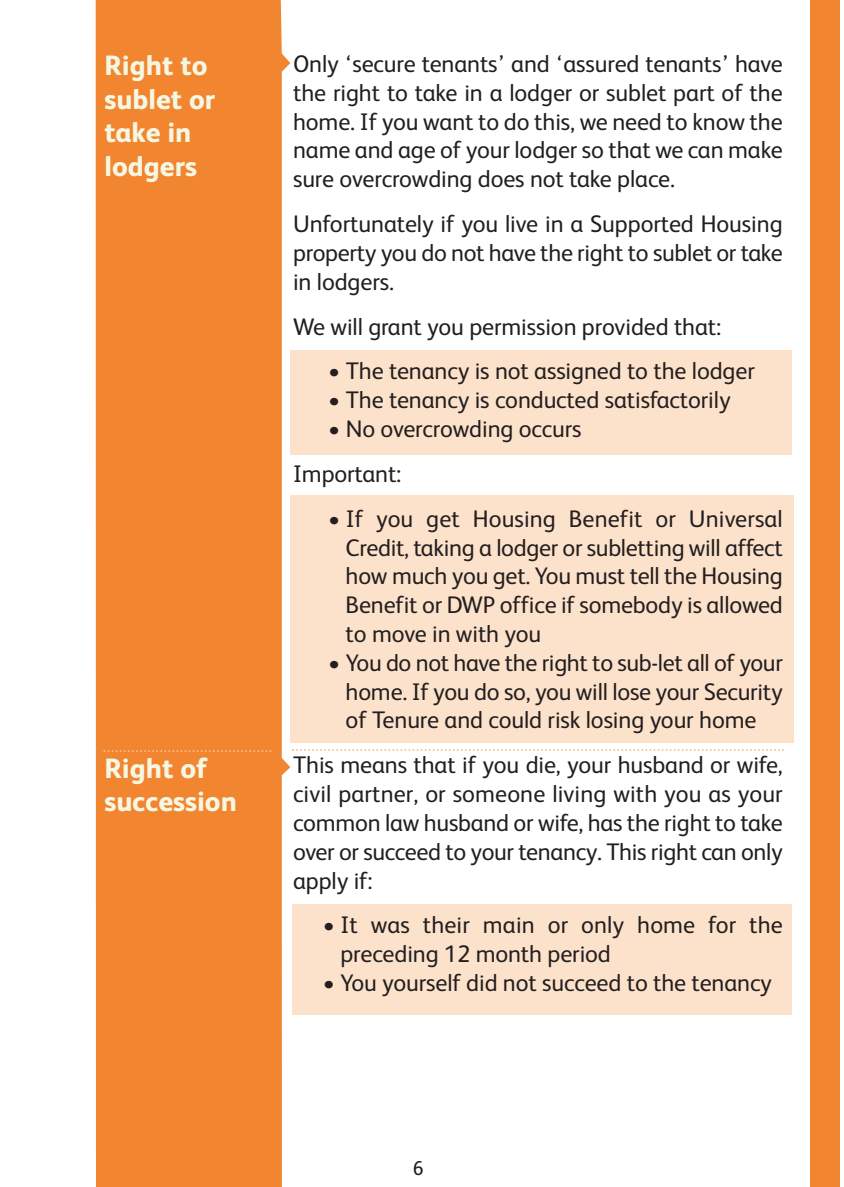
<style>
.page{position:relative;width:844px;height:1187px;background:#fff}
.page>*{position:absolute;margin:0;border:0;box-sizing:border-box;transform-origin:0 0}
.t1{font:800 28px/33.6px "FS Albert";color:#f6f7e3}
.t2{font:24px/28.8px "FS Albert";letter-spacing:-.005em;color:#231f20;text-align:justify}
.t3{font:20px "FS Albert";color:#231f20}
</style>
<div class="page">
<div style="left:96px;top:0;width:194px;height:1186px;background:#f28630"></div>
<div style="left:290px;top:350px;width:500px;height:104px;background:#fde2cb"></div>
<div style="left:290px;top:494px;width:502px;height:248px;background:#fde2cb"></div>
<div style="left:291px;top:904px;width:499px;height:110px;background:#fde2cb"></div>
<svg style="left:292px;top:749px;width:491px;height:1px"></svg>
<svg style="left:103px;top:749px;width:168px;height:2px"></svg>
<div style="left:810px;top:0;width:29px;height:1186px;background:#f28630"></div>
<p class="t1" style="left:104px;top:51px;width:112px">Right to sublet or take in lodgers</p>
<p class="t1" style="left:104px;top:753px;width:134px">Right of succession</p>
<p class="t2" style="left:293px;top:52px;width:491px">Only ‘secure tenants’ and ‘assured tenants’ have the right to take in a lodger or sublet part of the home. If you want to do this, we need to know the name and age of your lodger so that we can make sure overcrowding does not take place.</p>
<p class="t2" style="left:293px;top:212px;width:491px">Unfortunately if you live in a Supported Housing property you do not have the right to sublet or take in lodgers.</p>
<p class="t2" style="left:293px;top:314px;width:429px">We will grant you permission provided that:</p>
<p class="t2" style="left:328px;top:359px;width:428px">• The tenancy is not assigned to the lodger</p>
<p class="t2" style="left:328px;top:388px;width:403px">• The tenancy is conducted satisfactorily</p>
<p class="t2" style="left:293px;top:409px;width:290px;line-height:44.8px;text-indent:35px">• No overcrowding occurs<br>Important:</p>
<p class="t2" style="left:345px;top:506px;width:438px;text-indent:-17px">• If you get Housing Benefit or Universal Credit, taking a lodger or subletting will affect how much you get. You must tell the Housing Benefit or DWP office if somebody is allowed to move in with you</p>
<p class="t2" style="left:345px;top:650px;width:438px;text-indent:-17px">• You do not have the right to sub-let all of your home. If you do so, you will lose your Security of Tenure and could risk losing your home</p>
<p class="t2" style="left:293px;top:753px;width:491px">This means that if you die, your husband or wife, civil partner, or someone living with you as your common law husband or wife, has the right to take over or succeed to your tenancy. This right can only apply if:</p>
<p class="t2" style="left:340px;top:913px;width:443px;text-indent:-17px">• It was their main or only home for the preceding 12 month period</p>
<p class="t2" style="left:322px;top:970px;width:450px">• You yourself did not succeed to the tenancy</p>
<p class="t3" style="left:412px;top:1160px;width:12px">6</p>
</div>
